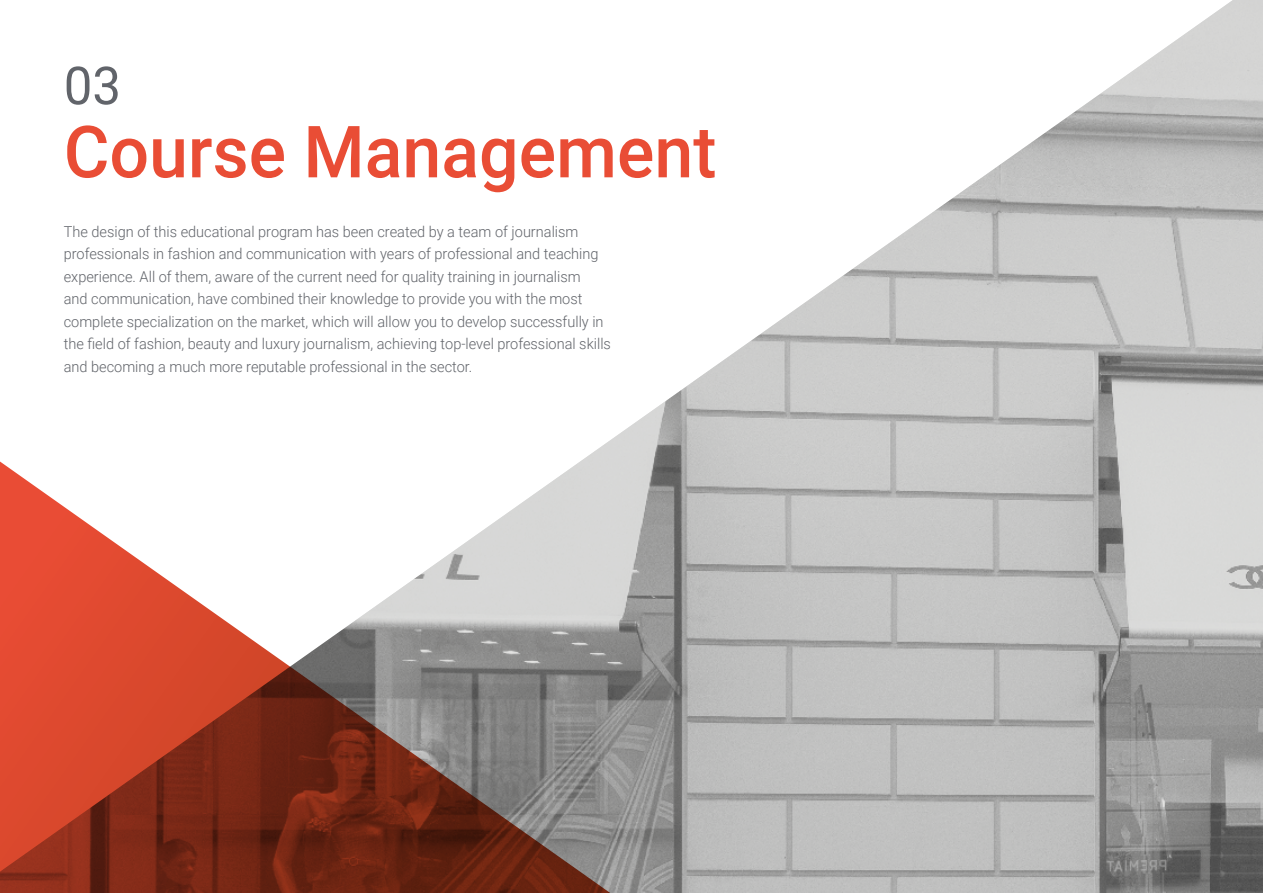
<style>
.page{position:relative;width:1263px;height:893px;background:#fff}
.page>*{position:absolute;margin:0;border:0;box-sizing:border-box;transform-origin:0 0}
.t1{font:500 72px "Roboto";color:#e94d35}
.t2{font:52.5px "Roboto";color:#61646a}
.t3{font:300 15px/22.5px "Roboto";color:#61646a}
</style>
<div class="page">
<img style="left:602px;top:0;width:661px;height:893px">
<svg style="left:0;top:446px;width:640px;height:447px"></svg>
<h2 class="t2" style="left:64px;top:49px;width:59px">03</h2>
<h1 class="t1" style="left:64px;top:101px;width:654px">Course Management</h1>
<p class="t3" style="left:64px;top:219px;width:549px">The design of this educational program has been created by a team of journalism professionals in fashion and communication with years of professional and teaching experience. All of them, aware of the current need for quality training in journalism<br>and communication, have combined their knowledge to provide you with the most complete specialization on the market, which will allow you to develop successfully in the field of fashion, beauty and luxury journalism, achieving top-level professional skills and becoming a much more reputable professional in the sector.</p>
</div>
